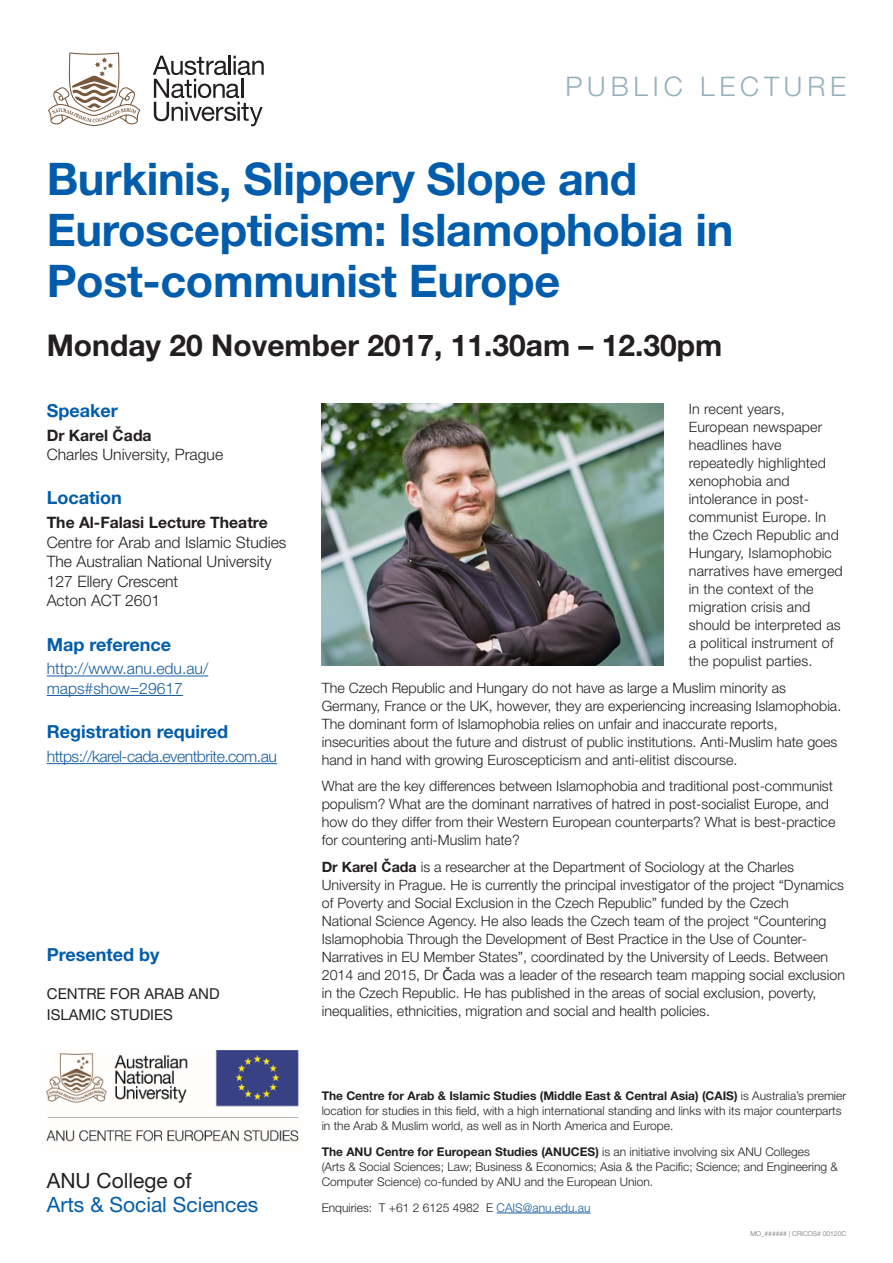
<style>
.page{position:relative;width:893px;height:1263px;background:#fff}
.page>*{position:absolute;margin:0;border:0;box-sizing:border-box;transform-origin:0 0}
.heading_top{font:700 45px/51px "Helvetica Neue LT Std";letter-spacing:-.01em;color:#015dab}
.time___date{font:700 30px "Helvetica Neue LT Std";color:#231f20}
.public_lecture_tex{font:300 27px "Helvetica Neue LT Std";letter-spacing:.18em;color:#94afbd}
.Presented_by{font:21px/24px "Helvetica Neue LT Std";color:#015dab}
.JH_left_column_headi{font:700 18px "Helvetica Neue LT Std";color:#015dab}
.Presented_by-2{font:700 18px "Helvetica Neue LT Std";color:#015dab}
.JH_left_column_text{font:300 15.75px/19.5px "Helvetica Neue LT Std";color:#231f20}
.JH_left_column_text-2{font:300 15.75px/19.5px "Helvetica Neue LT Std";color:#175d9e}
.JH_left_column_text-3{font:300 15.75px "Helvetica Neue LT Std";letter-spacing:-.03em;color:#175d9e}
.Presented_by-3{font:15px/21px "Helvetica Neue LT Std";color:#231f20}
.JH_body_9_5pt_leadin{font:300 14.25px/18px "Helvetica Neue LT Std";color:#231f20}
.JH_about_ANUCES{font:300 12px/15px "Helvetica Neue LT Std";color:#231f20}
.Job_number{font:300 6.75px "Helvetica Neue LT Std";color:#6c6d70}
.s1{font-weight:700}
.s2{font-family:"Arial";font-weight:700}
.s3{color:#231f20}
.s4{font-family:"Arial";font-weight:400}
.s5{color:#175d9e}
</style>
<div class="page">
<svg style="left:153px;top:56px;width:111px;height:70px"></svg>
<svg style="left:48px;top:52px;width:92px;height:74px"></svg>
<hr style="left:47px;top:675px;width:161px;height:1px;background:#175d9e">
<hr style="left:47px;top:695px;width:136px;height:1px;background:#175d9e">
<hr style="left:47px;top:763px;width:230px;height:1px;background:#175d9e">
<img style="left:47px;top:1050px;width:252px;height:92px">
<hr style="left:497px;top:1212px;width:93px;height:1px;background:#175d9e">
<img style="left:322px;top:404px;width:341px;height:261px">
<p class="public_lecture_tex" style="left:565px;top:70px;width:282px">PUBLIC LECTURE</p>
<p class="heading_top" style="left:47px;top:152px;width:688px">Burkinis, Slippery Slope and<br>Euroscepticism: Islamophobia in<br>Post-communist Europe</p>
<p class="time___date" style="left:47px;top:327px;width:677px">Monday 20 November 2017, 11.30am – 12.30pm</p>
<p class="JH_left_column_headi" style="left:47px;top:399px;width:73px">Speaker</p>
<p class="JH_left_column_text" style="left:47px;top:425px;width:178px"><span class="s1">Dr Karel</span> <span class="s2">Č</span><span class="s1">ada<br></span>Charles University, Prague</p>
<p class="JH_left_column_headi" style="left:47px;top:487px;width:76px">Location</p>
<p class="JH_left_column_text" style="left:47px;top:512px;width:241px"><span class="s1">The Al-Falasi Lecture Theatre<br></span>Centre for Arab and Islamic Studies<br>The Australian National University<br>127 Ellery Crescent<br>Acton ACT 2601</p>
<p class="JH_left_column_headi" style="left:47px;top:633px;width:126px">Map reference</p>
<p class="JH_left_column_text-2" style="left:47px;top:659px;width:163px">http://www.anu.edu.au/ maps#show=29617</p>
<p class="JH_left_column_headi" style="left:47px;top:721px;width:183px">Registration required</p>
<p class="JH_left_column_text-3" style="left:47px;top:747px;width:232px">https://karel-cada.eventbrite.com.au</p>
<p class="Presented_by-2" style="left:47px;top:944px;width:114px">Presented by</p>
<p class="Presented_by-3" style="left:47px;top:983px;width:174px">CENTRE FOR ARAB AND<br>ISLAMIC STUDIES</p>
<p class="Presented_by" style="left:47px;top:1168px;width:213px"><span class="s3">ANU College of<br></span>Arts &amp; Social Sciences</p>
<p class="JH_body_9_5pt_leadin" style="left:689px;top:400px;width:155px">In recent years,<br>European newspaper headlines have repeatedly highlighted xenophobia and intolerance in post&shy;communist Europe. In the Czech Republic and<br>Hungary, Islamophobic narratives have emerged in the context of the migration crisis and should be interpreted as a political instrument of the populist parties.</p>
<p class="JH_body_9_5pt_leadin" style="left:322px;top:678px;width:521px">The Czech Republic and Hungary do not have as large a Muslim minority as Germany, France or the UK, however, they are experiencing increasing Islamophobia.<br>The dominant form of Islamophobia relies on unfair and inaccurate reports, insecurities about the future and distrust of public institutions. Anti-Muslim hate goes hand in hand with growing Euroscepticism and anti-elitist discourse.</p>
<p class="JH_body_9_5pt_leadin" style="left:322px;top:777px;width:515px">What are the key differences between Islamophobia and traditional post-communist populism? What are the dominant narratives of hatred in post-socialist Europe, and how do they differ from their Western European counterparts? What is best-practice for countering anti-Muslim hate?</p>
<p class="JH_body_9_5pt_leadin" style="left:322px;top:857px;width:525px"><span class="s1">Dr Karel</span> <span class="s2">Č</span><span class="s1">ada</span> is a researcher at the Department of Sociology at the Charles University in Prague. He is currently the principal investigator of the project “Dynamics of Poverty and Social Exclusion in the Czech Republic” funded by the Czech<br>National Science Agency. He also leads the Czech team of the project “Countering Islamophobia Through the Development of Best Practice in the Use of Counter-Narratives in EU Member States”, coordinated by the University of Leeds. Between 2014 and 2015, Dr <span class="s4">Č</span>ada was a leader of the research team mapping social exclusion in the Czech Republic. He has published in the areas of social exclusion, poverty, inequalities, ethnicities, migration and social and health policies.</p>
<p class="JH_about_ANUCES" style="left:322px;top:1088px;width:526px"><span class="s1">The Centre for Arab &amp; Islamic Studies (Middle East &amp; Central Asia) (CAIS)</span> is Australia’s premier location for studies in this field, with a high international standing and links with its major counterparts in the Arab &amp; Muslim world, as well as in North America and Europe.</p>
<p class="JH_about_ANUCES" style="left:322px;top:1144px;width:518px"><span class="s1">The ANU Centre for European Studies (ANUCES)</span> is an initiative involving six ANU Colleges<br>(Arts &amp; Social Sciences; Law; Business &amp; Economics; Asia &amp; the Pacific; Science; and Engineering &amp;<br>Computer Science) co-funded by ANU and the European Union.</p>
<p class="JH_about_ANUCES" style="left:322px;top:1200px;width:270px">Enquiries: T +61 2 6125 4982 E <span class="s5">CAIS@anu.edu.au</span></p>
<p class="Job_number" style="left:750px;top:1230px;width:97px">MO_###### | CRICOS# 00120C</p>
</div>
